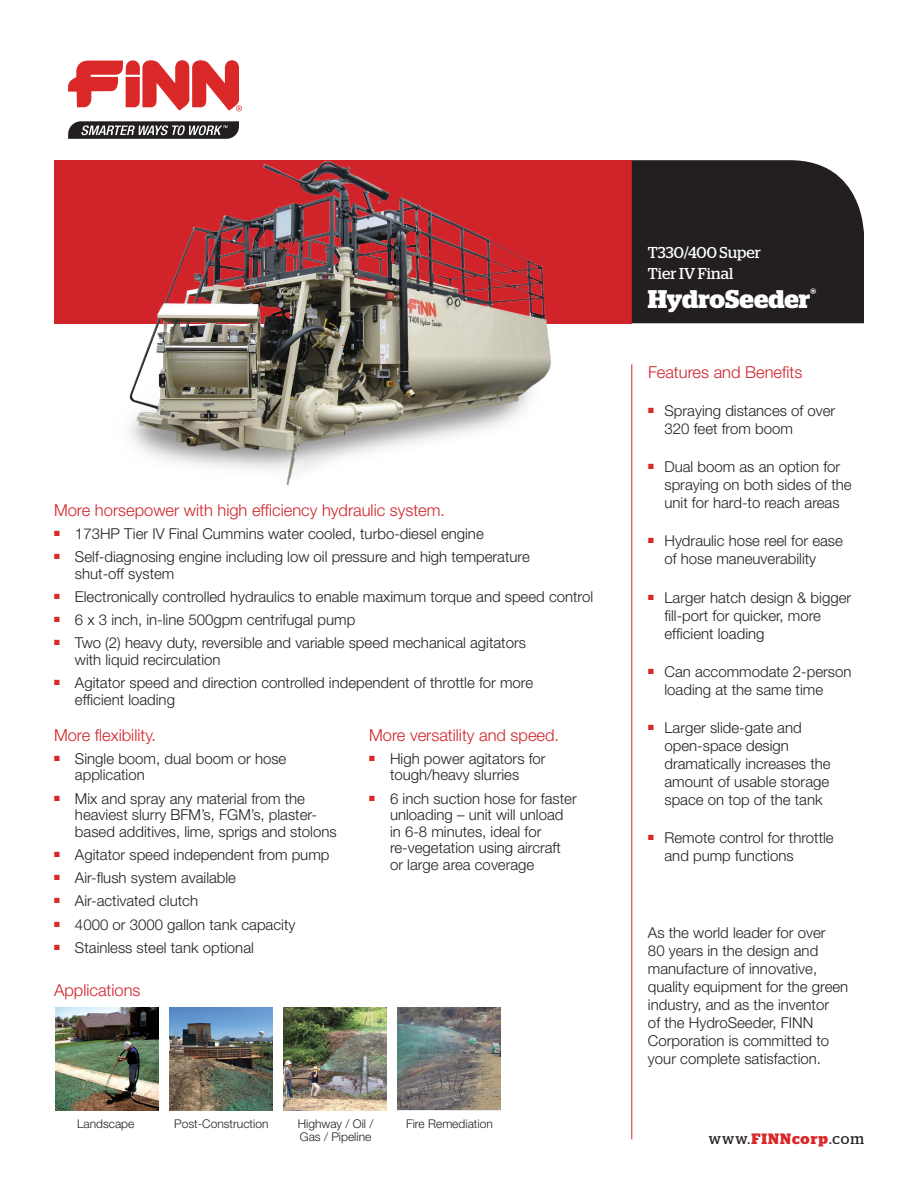
<style>
.page{position:relative;width:918px;height:1188px;background:#fff}
.page>*{position:absolute;margin:0;border:0;box-sizing:border-box;transform-origin:0 0}
.t1{font:700 25.5px "Stag";color:#fff}
.t2{font:300 16.5px "Helvetica Neue";color:#d1232a}
.t3{font:15.75px/21px "Stag";color:#fff}
.t4{font:300 15px/18px "Helvetica Neue";color:#231f20}
.t5{font:15px "Stag";letter-spacing:.07em;color:#231f20}
.t6{font:300 12px/13.5px "Helvetica Neue";color:#231f20}
.s1{font-weight:700;color:#da2728}
</style>
<div class="page">
<svg style="left:68px;top:60px;width:174px;height:50px"></svg>
<svg style="left:68px;top:122px;width:9px;height:17px"></svg>
<div style="left:54px;top:160px;width:578px;height:163px;background:#d1232a"></div>
<div style="left:632px;top:160px;width:232px;height:163px;background:#231f20"></div>
<img style="left:55px;top:1008px;width:103px;height:103px">
<img style="left:170px;top:1008px;width:102px;height:103px">
<img style="left:284px;top:1008px;width:102px;height:103px">
<img style="left:398px;top:1008px;width:102px;height:102px">
<hr style="left:631px;top:364px;width:1px;height:775px;background:#d1232a">
<img style="left:77px;top:110px;width:527px;height:376px">
<p class="t2" style="left:54px;top:500px;width:393px">More horsepower with high efficiency hydraulic system.</p>
<p class="t4" style="left:54px;top:524px;width:431px"><sup>■</sup> 173HP Tier IV Final Cummins water cooled, turbo-diesel engine</p>
<p class="t4" style="left:75px;top:548px;width:456px;line-height:16.5px;text-indent:-21px"><sup>■</sup> Self-diagnosing engine including low oil pressure and high temperature shut-off system</p>
<p class="t4" style="left:54px;top:587px;width:541px"><sup>■</sup> Electronically controlled hydraulics to enable maximum torque and speed control</p>
<p class="t4" style="left:54px;top:610px;width:303px"><sup>■</sup> 6 x 3 inch, in-line 500gpm centrifugal pump</p>
<p class="t4" style="left:75px;top:634px;width:453px;line-height:16.5px;text-indent:-21px"><sup>■</sup> Two (2) heavy duty, reversible and variable speed mechanical agitators with liquid recirculation</p>
<p class="t4" style="left:75px;top:674px;width:460px;line-height:16.5px;text-indent:-21px"><sup>■</sup> Agitator speed and direction controlled independent of throttle for more efficient loading</p>
<p class="t2" style="left:54px;top:725px;width:104px">More flexibility.</p>
<p class="t4" style="left:75px;top:750px;width:213px;line-height:16.5px;text-indent:-21px"><sup>■</sup> Single boom, dual boom or hose application</p>
<p class="t4" style="left:75px;top:790px;width:263px;line-height:16.5px;text-indent:-21px"><sup>■</sup> Mix and spray any material from the heaviest slurry BFM’s, FGM’s, plaster&shy;based additives, lime, sprigs and stolons</p>
<p class="t4" style="left:54px;top:845px;width:277px"><sup>■</sup> Agitator speed independent from pump</p>
<p class="t4" style="left:54px;top:868px;width:184px"><sup>■</sup> Air-flush system available</p>
<p class="t4" style="left:54px;top:892px;width:146px"><sup>■</sup> Air-activated clutch</p>
<p class="t4" style="left:54px;top:915px;width:243px"><sup>■</sup> 4000 or 3000 gallon tank capacity</p>
<p class="t4" style="left:54px;top:938px;width:201px"><sup>■</sup> Stainless steel tank optional</p>
<p class="t2" style="left:54px;top:980px;width:88px">Applications</p>
<p class="t2" style="left:369px;top:725px;width:192px">More versatility and speed.</p>
<p class="t4" style="left:369px;top:750px;width:178px;line-height:16.5px;text-align:center"><sup>■</sup> High power agitators for tough/heavy slurries</p>
<p class="t4" style="left:390px;top:790px;width:188px;line-height:16.5px;text-indent:-21px"><sup>■</sup> 6 inch suction hose for faster unloading – unit will unload in 6-8 minutes, ideal for re-vegetation using aircraft or large area coverage</p>
<p class="t6" style="left:77px;top:1116px;width:59px">Landscape</p>
<p class="t6" style="left:174px;top:1116px;width:96px">Post-Construction</p>
<p class="t6" style="left:298px;top:1116px;width:77px">Highway / Oil /<br>Gas / Pipeline</p>
<p class="t6" style="left:406px;top:1116px;width:88px">Fire Remediation</p>
<p class="t3" style="left:648px;top:242px;width:115px">T330/400 Super<br>Tier IV Final</p>
<h1 class="t1" style="left:648px;top:284px;width:170px">HydroSeeder<sup>®</sup></h1>
<p class="t2" style="left:648px;top:362px;width:156px">Features and Benefits</p>
<p class="t4" style="left:664px;top:401px;width:172px;text-indent:-16px"><sup>■</sup> Spraying distances of over<br>320 feet from boom</p>
<p class="t4" style="left:664px;top:457px;width:189px;text-indent:-16px"><sup>■</sup> Dual boom as an option for spraying on both sides of the unit for hard-to reach areas</p>
<p class="t4" style="left:664px;top:532px;width:180px;text-indent:-16px"><sup>■</sup> Hydraulic hose reel for ease of hose maneuverability</p>
<p class="t4" style="left:664px;top:588px;width:188px;text-indent:-16px"><sup>■</sup> Larger hatch design &amp; bigger fill-port for quicker, more efficient loading</p>
<p class="t4" style="left:664px;top:662px;width:189px;text-indent:-16px"><sup>■</sup> Can accommodate 2-person loading at the same time</p>
<p class="t4" style="left:664px;top:718px;width:168px;text-indent:-16px"><sup>■</sup> Larger slide-gate and open-space design dramatically increases the amount of usable storage space on top of the tank</p>
<p class="t4" style="left:664px;top:829px;width:171px;text-indent:-16px"><sup>■</sup> Remote control for throttle and pump functions</p>
<p class="t4" style="left:648px;top:923px;width:202px">As the world leader for over<br>80 years in the design and manufacture of innovative, quality equipment for the green industry, and as the inventor<br>of the HydroSeeder, FINN<br>Corporation is committed to your complete satisfaction.</p>
<p class="t5" style="left:709px;top:1130px;width:157px">www.<span class="s1">FINNcorp</span>.com</p>
</div>
